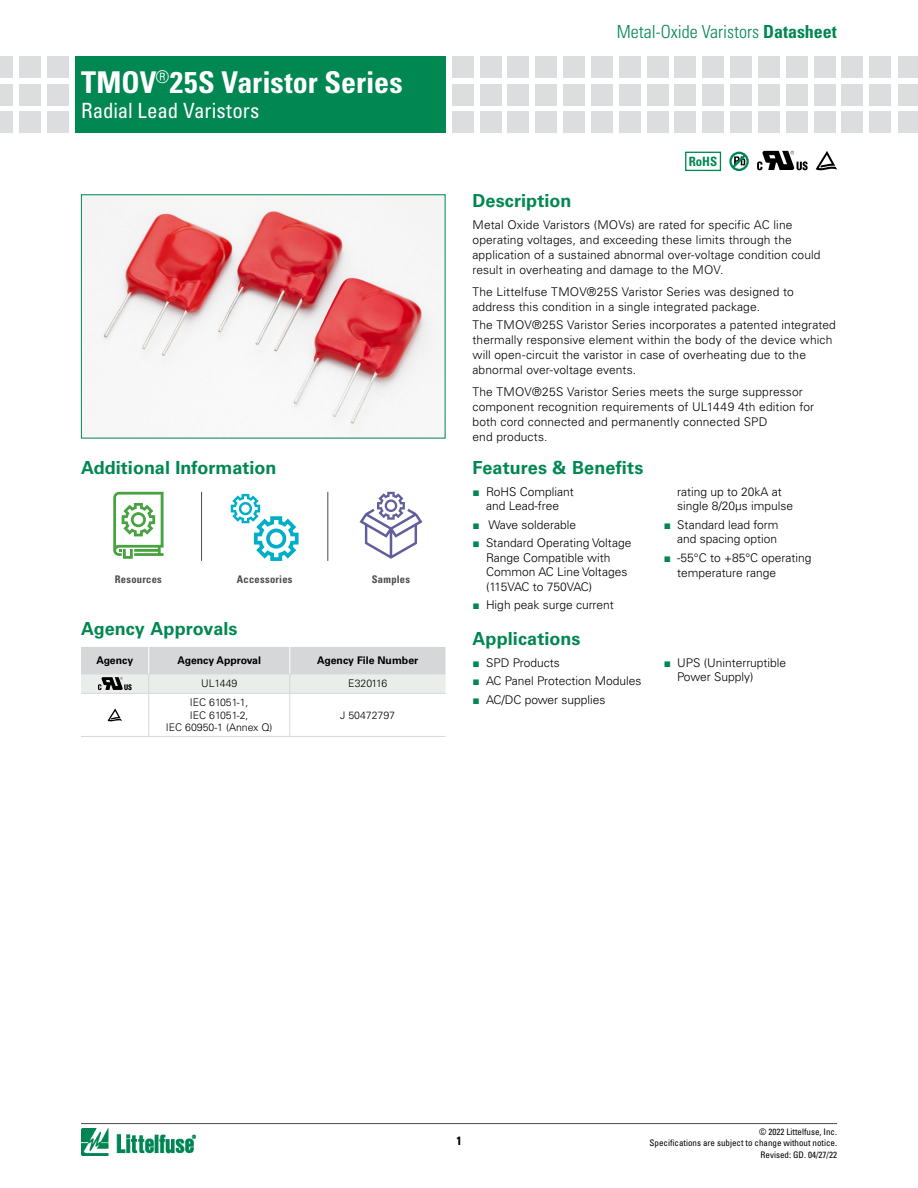
<style>
.page{position:relative;width:918px;height:1188px;background:#fff}
.page>*{position:absolute;margin:0;border:0;box-sizing:border-box;transform-origin:0 0}
.t1{font:700 condensed 30px "Univers LT Std";color:#fff}
.t2{font:condensed 21px "Univers LT Std";letter-spacing:-.005em;color:#fff}
.t3{font:700 18px "Univers LT Std";letter-spacing:.005em;color:#008752}
.t4{font:300 condensed 18px "Univers LT Std";color:#008752}
.t5{font:700 condensed 12.9px "Univers LT Std";color:#008752}
.t6{font:300 12px/15px "Univers LT Std";letter-spacing:.005em;color:#000}
.t7{font:700 condensed 12px "Univers LT Std";color:#000}
.t8{font:300 10.5px/12.6px "Univers LT Std";color:#000;text-align:center}
.t9{font:700 10.5px "Univers LT Std";color:#000}
.t10{font:700 condensed 10.5px "Univers LT Std";letter-spacing:.025em;color:#4d4d4f}
.t11{font:300 10.5px "Univers LT Std";letter-spacing:-.025em;color:#000}
.t12{font:condensed 9px/10.8px "Univers LT Std";color:#000;text-align:right}
.s1{font-weight:700}
.s2{font-family:"Arial";font-weight:400;color:#008752}
</style>
<div class="page">
<hr style="left:81px;top:1123px;width:756px;height:1px;background:#4d4d4f">
<img style="left:81px;top:1129px;width:115px;height:26px">
<div style="left:75px;top:56px;width:371px;height:77px;background:#008752"></div>
<div style="left:47px;top:56px;width:21px;height:21px;background:#dcddde"></div>
<div style="left:47px;top:84px;width:21px;height:21px;background:#dcddde"></div>
<div style="left:47px;top:112px;width:21px;height:21px;background:#dcddde"></div>
<div style="left:19px;top:56px;width:21px;height:21px;background:#dcddde"></div>
<div style="left:19px;top:84px;width:21px;height:21px;background:#dcddde"></div>
<div style="left:19px;top:112px;width:21px;height:21px;background:#dcddde"></div>
<div style="left:0;top:56px;width:13px;height:21px;background:#dcddde"></div>
<div style="left:0;top:84px;width:13px;height:21px;background:#dcddde"></div>
<div style="left:0;top:112px;width:13px;height:21px;background:#dcddde"></div>
<div style="left:870px;top:56px;width:21px;height:21px;background:#dcddde"></div>
<div style="left:870px;top:84px;width:21px;height:21px;background:#dcddde"></div>
<div style="left:870px;top:112px;width:21px;height:21px;background:#dcddde"></div>
<div style="left:452px;top:56px;width:21px;height:21px;background:#dcddde"></div>
<div style="left:452px;top:84px;width:21px;height:21px;background:#dcddde"></div>
<div style="left:452px;top:112px;width:21px;height:21px;background:#dcddde"></div>
<div style="left:480px;top:56px;width:21px;height:21px;background:#dcddde"></div>
<div style="left:480px;top:84px;width:21px;height:21px;background:#dcddde"></div>
<div style="left:480px;top:112px;width:21px;height:21px;background:#dcddde"></div>
<div style="left:508px;top:56px;width:21px;height:21px;background:#dcddde"></div>
<div style="left:508px;top:84px;width:21px;height:21px;background:#dcddde"></div>
<div style="left:508px;top:112px;width:21px;height:21px;background:#dcddde"></div>
<div style="left:536px;top:56px;width:21px;height:21px;background:#dcddde"></div>
<div style="left:536px;top:84px;width:21px;height:21px;background:#dcddde"></div>
<div style="left:536px;top:112px;width:21px;height:21px;background:#dcddde"></div>
<div style="left:563px;top:56px;width:22px;height:21px;background:#dcddde"></div>
<div style="left:563px;top:84px;width:22px;height:21px;background:#dcddde"></div>
<div style="left:563px;top:112px;width:22px;height:21px;background:#dcddde"></div>
<div style="left:591px;top:56px;width:22px;height:21px;background:#dcddde"></div>
<div style="left:591px;top:84px;width:22px;height:21px;background:#dcddde"></div>
<div style="left:591px;top:112px;width:22px;height:21px;background:#dcddde"></div>
<div style="left:619px;top:56px;width:21px;height:21px;background:#dcddde"></div>
<div style="left:619px;top:84px;width:21px;height:21px;background:#dcddde"></div>
<div style="left:619px;top:112px;width:21px;height:21px;background:#dcddde"></div>
<div style="left:647px;top:56px;width:21px;height:21px;background:#dcddde"></div>
<div style="left:647px;top:84px;width:21px;height:21px;background:#dcddde"></div>
<div style="left:647px;top:112px;width:21px;height:21px;background:#dcddde"></div>
<div style="left:675px;top:56px;width:21px;height:21px;background:#dcddde"></div>
<div style="left:675px;top:84px;width:21px;height:21px;background:#dcddde"></div>
<div style="left:675px;top:112px;width:21px;height:21px;background:#dcddde"></div>
<div style="left:703px;top:56px;width:21px;height:21px;background:#dcddde"></div>
<div style="left:703px;top:84px;width:21px;height:21px;background:#dcddde"></div>
<div style="left:703px;top:112px;width:21px;height:21px;background:#dcddde"></div>
<div style="left:730px;top:56px;width:22px;height:21px;background:#dcddde"></div>
<div style="left:730px;top:84px;width:22px;height:21px;background:#dcddde"></div>
<div style="left:730px;top:112px;width:22px;height:21px;background:#dcddde"></div>
<div style="left:786px;top:56px;width:21px;height:21px;background:#dcddde"></div>
<div style="left:786px;top:84px;width:21px;height:21px;background:#dcddde"></div>
<div style="left:786px;top:112px;width:21px;height:21px;background:#dcddde"></div>
<div style="left:758px;top:56px;width:22px;height:21px;background:#dcddde"></div>
<div style="left:758px;top:84px;width:22px;height:21px;background:#dcddde"></div>
<div style="left:758px;top:112px;width:22px;height:21px;background:#dcddde"></div>
<div style="left:814px;top:56px;width:21px;height:21px;background:#dcddde"></div>
<div style="left:814px;top:84px;width:21px;height:21px;background:#dcddde"></div>
<div style="left:814px;top:112px;width:21px;height:21px;background:#dcddde"></div>
<div style="left:842px;top:56px;width:21px;height:21px;background:#dcddde"></div>
<div style="left:842px;top:84px;width:21px;height:21px;background:#dcddde"></div>
<div style="left:842px;top:112px;width:21px;height:21px;background:#dcddde"></div>
<div style="left:898px;top:56px;width:20px;height:21px;background:#dcddde"></div>
<div style="left:898px;top:84px;width:20px;height:21px;background:#dcddde"></div>
<div style="left:898px;top:112px;width:20px;height:21px;background:#dcddde"></div>
<hr style="left:81px;top:736px;width:68px;height:1px;background:#d5d7d8">
<hr style="left:149px;top:736px;width:141px;height:1px;background:#d5d7d8">
<hr style="left:290px;top:736px;width:156px;height:1px;background:#d5d7d8">
<svg style="left:81px;top:647px;width:365px;height:89px"></svg>
<img style="left:83px;top:196px;width:361px;height:238px">
<div style="left:685px;top:152px;width:36px;height:19px;border:1px solid #008752"></div>
<div style="left:729px;top:152px;width:20px;height:19px;border:2px solid #008752;border-radius:50%"></div>
<svg style="left:729px;top:152px;width:19px;height:19px"></svg>
<svg style="left:757px;top:151px;width:51px;height:19px"></svg>
<svg style="left:816px;top:151px;width:21px;height:19px"></svg>
<hr style="left:201px;top:492px;width:1px;height:69px;background:#4d4d4f">
<hr style="left:327px;top:492px;width:1px;height:69px;background:#4d4d4f">
<svg style="left:113px;top:492px;width:51px;height:67px"></svg>
<svg style="left:231px;top:494px;width:68px;height:67px"></svg>
<svg style="left:359px;top:492px;width:63px;height:67px"></svg>
<h1 class="t1" style="left:81px;top:64px;width:323px">TMOV<sup>®</sup>25S Varistor Series</h1>
<h2 class="t2" style="left:81px;top:97px;width:180px">Radial Lead Varistors</h2>
<h3 class="t3" style="left:81px;top:457px;width:197px">Additional Information</h3>
<p class="t10" style="left:115px;top:572px;width:49px">Resources</p>
<p class="t10" style="left:237px;top:572px;width:57px">Accessories</p>
<p class="t10" style="left:372px;top:572px;width:40px">Samples</p>
<h3 class="t3" style="left:81px;top:618px;width:158px">Agency Approvals</h3>
<p class="t9" style="left:96px;top:654px;width:38px">Agency</p>
<p class="t9" style="left:177px;top:654px;width:85px">Agency Approval</p>
<p class="t9" style="left:317px;top:654px;width:103px">Agency File Number</p>
<p class="t8" style="left:201px;top:677px;width:38px">UL1449</p>
<p class="t11" style="left:348px;top:677px;width:40px">E320116</p>
<p class="t8" style="left:166px;top:696px;width:108px">IEC 61051-1,<br>IEC 61051-2,<br>IEC 60950-1 (Annex Q)</p>
<p class="t8" style="left:340px;top:709px;width:56px">J 50472797</p>
<h3 class="t4" style="left:617px;top:21px;width:222px">Metal-Oxide Varistors <span class="s1">Datasheet</span></h3>
<h3 class="t3" style="left:472px;top:191px;width:101px">Description</h3>
<p class="t5" style="left:689px;top:153px;width:30px">RoHS</p>
<p class="t6" style="left:472px;top:217px;width:350px">Metal Oxide Varistors (MOVs) are rated for specific AC line operating voltages, and exceeding these limits through the application of a sustained abnormal over-voltage condition could result in overheating and damage to the MOV.</p>
<p class="t6" style="left:472px;top:284px;width:323px">The Littelfuse TMOV®25S Varistor Series was designed to address this condition in a single integrated package.</p>
<p class="t6" style="left:472px;top:317px;width:365px">The TMOV®25S Varistor Series incorporates a patented integrated thermally responsive element within the body of the device which will open-circuit the varistor in case of overheating due to the abnormal over-voltage events.</p>
<p class="t6" style="left:472px;top:384px;width:343px">The TMOV®25S Varistor Series meets the surge suppressor component recognition requirements of UL1449 4th edition for both cord connected and permanently connected SPD<br>end products.</p>
<h3 class="t3" style="left:472px;top:457px;width:172px">Features &amp; Benefits</h3>
<p class="t6" style="left:472px;top:484px;width:103px;line-height:14.4px;text-align:center"><span class="s2">■</span> RoHS Compliant and Lead-free</p>
<p class="t6" style="left:472px;top:517px;width:105px"><span class="s2">■</span> Wave solderable</p>
<p class="t6" style="left:486px;top:536px;width:147px;line-height:14.4px;text-indent:-14px"><span class="s2">■</span> Standard Operating Voltage<br>Range Compatible with<br>Common AC Line Voltages (115VAC to 750VAC)</p>
<p class="t6" style="left:472px;top:597px;width:143px"><span class="s2">■</span> High peak surge current</p>
<h3 class="t3" style="left:472px;top:628px;width:110px">Applications</h3>
<p class="t6" style="left:473px;top:655px;width:89px"><span class="s2">■</span> SPD Products</p>
<p class="t6" style="left:473px;top:674px;width:170px"><span class="s2">■</span> AC Panel Protection Modules</p>
<p class="t6" style="left:473px;top:692px;width:135px"><span class="s2">■</span> AC/DC power supplies</p>
<p class="t6" style="left:677px;top:484px;width:118px;line-height:14.4px">rating up to 20kA at single 8/20µs impulse</p>
<p class="t6" style="left:664px;top:517px;width:116px;line-height:14.4px;text-align:right"><span class="s2">■</span> Standard lead form and spacing option</p>
<p class="t6" style="left:677px;top:550px;width:136px;text-indent:-14px"><span class="s2">■</span> -55°C to +85°C operating temperature range</p>
<p class="t6" style="left:677px;top:655px;width:110px;line-height:14.4px;text-indent:-14px"><span class="s2">■</span> UPS (Uninterruptible<br>Power Supply)</p>
<p class="t7" style="left:456px;top:1133px;width:7px">1</p>
<p class="t12" style="left:650px;top:1126px;width:189px">© 2022 Littelfuse, Inc.<br>Specifications are subject to change without notice.</p>
<p class="t12" style="left:761px;top:1149px;width:78px">Revised: GD. 04/27/22</p>
</div>
